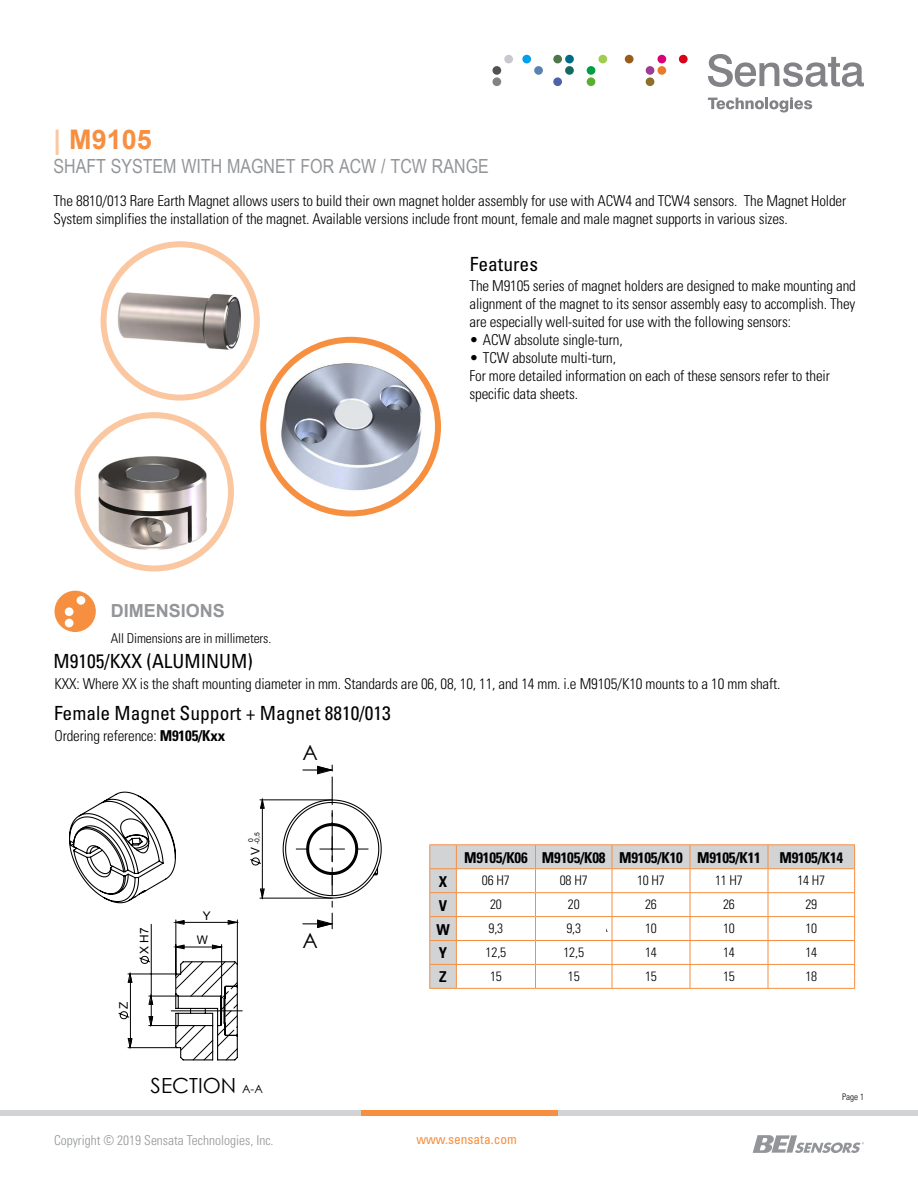
<style>
.page{position:relative;width:918px;height:1188px;background:#fff}
.page>*{position:absolute;margin:0;border:0;box-sizing:border-box;transform-origin:0 0}
.t1{font:700 27px "Arial";color:#f78f41}
.t2{font:20.85px "Century Gothic";color:#000}
.t3{font:condensed 19.5px "Univers";color:#000}
.t4{font:19.5px "Arial Narrow";color:#939598}
.t5{font:700 18px "Arial";color:#939598}
.t6{font:300 condensed 15px/18px "Univers";letter-spacing:-.01em;color:#000}
.t7{font:700 condensed 15px "Univers";letter-spacing:-.01em;color:#000}
.t8{font:300 condensed 13.5px "Univers";letter-spacing:-.01em;color:#000}
.t9{font:300 condensed 13.5px "Univers";color:#939598}
.t10{font:condensed 13.5px "Univers";color:#f78f41}
.t11{font:11.85px "Arial";color:#000}
.t12{font:300 condensed 9px "Univers";color:#000}
.t13{font:6.75px/6.3px "Arial";color:#000}
.s1{color:#fbc7a0}
.s2{font-weight:700}
.s3{font-size:6.75px}
.s4{font-size:11.55px}
</style>
<div class="page">
<svg style="left:708px;top:54px;width:156px;height:33px"></svg>
<svg style="left:708px;top:97px;width:104px;height:15px"></svg>
<div style="left:492px;top:77px;width:9px;height:9px;background:#828287;border-radius:50%"></div>
<div style="left:522px;top:55px;width:9px;height:8px;background:#009eed;border-radius:50%"></div>
<div style="left:534px;top:66px;width:9px;height:9px;background:#5982b0;border-radius:50%"></div>
<div style="left:553px;top:55px;width:9px;height:8px;background:#4f784a;border-radius:50%"></div>
<div style="left:565px;top:55px;width:9px;height:8px;background:#006b87;border-radius:50%"></div>
<div style="left:565px;top:66px;width:9px;height:9px;background:#146b5c;border-radius:50%"></div>
<div style="left:553px;top:77px;width:9px;height:9px;background:#4f61ad;border-radius:50%"></div>
<div style="left:598px;top:55px;width:9px;height:8px;background:#a1cc52;border-radius:50%"></div>
<div style="left:587px;top:66px;width:8px;height:9px;background:#009e45;border-radius:50%"></div>
<div style="left:587px;top:77px;width:8px;height:9px;background:#59b030;border-radius:50%"></div>
<div style="left:657px;top:55px;width:9px;height:8px;background:#d9007a;border-radius:50%"></div>
<div style="left:646px;top:66px;width:8px;height:9px;background:#9c3d91;border-radius:50%"></div>
<div style="left:657px;top:66px;width:9px;height:9px;background:#e87a2b;border-radius:50%"></div>
<div style="left:646px;top:77px;width:8px;height:9px;background:#8c7029;border-radius:50%"></div>
<div style="left:679px;top:55px;width:9px;height:8px;background:#d90017;border-radius:50%"></div>
<div style="left:504px;top:55px;width:9px;height:8px;background:#c7c9cc;border-radius:50%"></div>
<div style="left:492px;top:66px;width:9px;height:9px;background:#525254;border-radius:50%"></div>
<div style="left:625px;top:55px;width:9px;height:8px;background:#995c1a;border-radius:50%"></div>
<div style="left:0;top:1110px;width:918px;height:6px;background:#d1d3d4"></div>
<div style="left:361px;top:1110px;width:197px;height:6px;background:#f78f41"></div>
<img style="left:117px;top:292px;width:124px;height:58px">
<div style="left:101px;top:241px;width:159px;height:160px;border:6px solid #fbc7a0;border-radius:50%"></div>
<img style="left:279px;top:361px;width:146px;height:130px">
<div style="left:260px;top:337px;width:181px;height:180px;border:6px solid #f78f41;border-radius:50%"></div>
<img style="left:98px;top:456px;width:109px;height:95px">
<div style="left:75px;top:412px;width:159px;height:160px;border:6px solid #fbc7a0;border-radius:50%"></div>
<div style="left:55px;top:591px;width:41px;height:41px;background:#f78f41;border-radius:50%"></div>
<div style="left:77px;top:596px;width:8px;height:9px;background:#fff;border-radius:50%"></div>
<div style="left:65px;top:607px;width:9px;height:9px;background:#fff;border-radius:50%"></div>
<div style="left:65px;top:619px;width:9px;height:8px;background:#fff;border-radius:50%"></div>
<svg style="left:69px;top:791px;width:107px;height:113px"></svg>
<hr style="left:171px;top:1010px;width:71px;height:1px;background:#000">
<svg style="left:118px;top:920px;width:121px;height:141px"></svg>
<svg style="left:477px;top:845px;width:377px;height:143px"></svg>
<hr style="left:456px;top:844px;width:80px;height:1px;background:#f78f41">
<hr style="left:536px;top:844px;width:76px;height:1px;background:#f78f41">
<hr style="left:612px;top:844px;width:78px;height:1px;background:#f78f41">
<hr style="left:690px;top:844px;width:78px;height:1px;background:#f78f41">
<hr style="left:768px;top:844px;width:87px;height:1px;background:#f78f41">
<hr style="left:456px;top:868px;width:80px;height:1px;background:#f78f41">
<hr style="left:536px;top:868px;width:76px;height:1px;background:#f78f41">
<hr style="left:612px;top:868px;width:78px;height:1px;background:#f78f41">
<hr style="left:690px;top:868px;width:78px;height:1px;background:#f78f41">
<hr style="left:768px;top:868px;width:87px;height:1px;background:#f78f41">
<hr style="left:456px;top:892px;width:80px;height:1px;background:#f78f41">
<hr style="left:536px;top:892px;width:76px;height:1px;background:#f78f41">
<hr style="left:612px;top:892px;width:78px;height:1px;background:#f78f41">
<hr style="left:690px;top:892px;width:78px;height:1px;background:#f78f41">
<hr style="left:768px;top:892px;width:87px;height:1px;background:#f78f41">
<hr style="left:456px;top:916px;width:80px;height:1px;background:#f78f41">
<hr style="left:536px;top:916px;width:76px;height:1px;background:#f78f41">
<hr style="left:612px;top:916px;width:78px;height:1px;background:#f78f41">
<hr style="left:690px;top:916px;width:78px;height:1px;background:#f78f41">
<hr style="left:768px;top:916px;width:87px;height:1px;background:#f78f41">
<hr style="left:456px;top:940px;width:80px;height:1px;background:#f78f41">
<hr style="left:536px;top:940px;width:76px;height:1px;background:#f78f41">
<hr style="left:612px;top:940px;width:78px;height:1px;background:#f78f41">
<hr style="left:690px;top:940px;width:78px;height:1px;background:#f78f41">
<hr style="left:768px;top:940px;width:87px;height:1px;background:#f78f41">
<svg style="left:250px;top:765px;width:227px;height:224px"></svg>
<svg style="left:483px;top:844px;width:100px;height:144px"></svg>
<hr style="left:456px;top:964px;width:80px;height:1px;background:#f78f41">
<hr style="left:536px;top:964px;width:76px;height:1px;background:#f78f41">
<hr style="left:612px;top:964px;width:78px;height:1px;background:#f78f41">
<hr style="left:690px;top:964px;width:78px;height:1px;background:#f78f41">
<hr style="left:768px;top:964px;width:87px;height:1px;background:#f78f41">
<svg style="left:612px;top:845px;width:1px;height:143px"></svg>
<svg style="left:690px;top:845px;width:1px;height:143px"></svg>
<svg style="left:768px;top:845px;width:1px;height:143px"></svg>
<svg style="left:854px;top:845px;width:1px;height:143px"></svg>
<hr style="left:456px;top:988px;width:80px;height:1px;background:#f78f41">
<hr style="left:536px;top:988px;width:76px;height:1px;background:#f78f41">
<hr style="left:612px;top:988px;width:78px;height:1px;background:#f78f41">
<hr style="left:690px;top:988px;width:78px;height:1px;background:#f78f41">
<hr style="left:768px;top:988px;width:87px;height:1px;background:#f78f41">
<svg style="left:753px;top:1135px;width:111px;height:18px"></svg>
<h1 class="t1" style="left:53px;top:122px;width:100px"><span class="s1">|</span> M9105</h1>
<h3 class="t4" style="left:53px;top:152px;width:437px">SHAFT SYSTEM WITH MAGNET FOR ACW / TCW RANGE</h3>
<p class="t6" style="left:53px;top:192px;width:794px">The 8810/013 Rare Earth Magnet allows users to build their own magnet holder assembly for use with ACW4 and TCW4 sensors. The Magnet Holder<br>System simplifies the installation of the magnet. Available versions include front mount, female and male magnet supports in various sizes.</p>
<h3 class="t3" style="left:470px;top:251px;width:70px">Features</h3>
<p class="t5" style="left:111px;top:598px;width:116px">DIMENSIONS</p>
<p class="t8" style="left:111px;top:630px;width:162px">All Dimensions are in millimeters.</p>
<h3 class="t3" style="left:53px;top:649px;width:201px">M9105/KXX (ALUMINUM)</h3>
<p class="t6" style="left:469px;top:277px;width:388px;text-align:justify">The M9105 series of magnet holders are designed to make mounting and alignment of the magnet to its sensor assembly easy to accomplish. They are especially well-suited for use with the following sensors:</p>
<p class="t6" style="left:469px;top:331px;width:155px">• ACW absolute single-turn,</p>
<p class="t6" style="left:469px;top:349px;width:362px">• TCW absolute multi-turn,<br>For more detailed information on each of these sensors refer to their specific data sheets.</p>
<p class="t6" style="left:55px;top:675px;width:727px">KXX: Where XX is the shaft mounting diameter in mm. Standards are 06, 08, 10, 11, and 14 mm. i.e M9105/K10 mounts to a 10 mm shaft.</p>
<p class="t6" style="left:55px;top:727px;width:172px">Ordering reference: <span class="s2">M9105/Kxx</span></p>
<h3 class="t3" style="left:54px;top:701px;width:338px">Female Magnet Support + Magnet 8810/013</h3>
<h2 class="t2" style="left:303px;top:738px;width:17px">A</h2>
<p class="t11" style="left:203px;top:908px;width:9px">Y</p>
<p class="t11" style="left:137px;top:954px;width:28px;rotate:-90deg">X H7</p>
<p class="t11" style="left:197px;top:932px;width:13px">W</p>
<p class="t11" style="left:116px;top:1009px;width:9px;rotate:-90deg">Z</p>
<p class="t13" style="left:248px;top:842px;width:11px;rotate:-90deg">0<br>0,5</p>
<p class="t11" style="left:248px;top:855px;width:15px;rotate:-90deg">V <span class="s3">-</span></p>
<h2 class="t2" style="left:151px;top:1071px;width:114px">SECTION <span class="s4">A-A</span></h2>
<h2 class="t2" style="left:303px;top:926px;width:17px">A</h2>
<p class="t7" style="left:464px;top:848px;width:381px">M9105/K06 M9105/K08 M9105/K10 M9105/K11 M9105/K14</p>
<p class="t7" style="left:439px;top:872px;width:10px">X</p>
<p class="t8" style="left:482px;top:873px;width:29px">06 H7</p>
<p class="t8" style="left:560px;top:873px;width:29px">08 H7</p>
<p class="t8" style="left:637px;top:873px;width:29px">10 H7</p>
<p class="t8" style="left:715px;top:873px;width:29px">11 H7</p>
<p class="t8" style="left:797px;top:873px;width:29px">14 H7</p>
<p class="t7" style="left:439px;top:896px;width:10px">V</p>
<p class="t8" style="left:490px;top:896px;width:13px">20</p>
<p class="t8" style="left:568px;top:896px;width:13px">20</p>
<p class="t8" style="left:645px;top:896px;width:13px">26</p>
<p class="t8" style="left:723px;top:896px;width:13px">26</p>
<p class="t8" style="left:805px;top:896px;width:13px">29</p>
<p class="t7" style="left:436px;top:920px;width:15px">W</p>
<p class="t8" style="left:489px;top:920px;width:16px">9,3</p>
<p class="t8" style="left:566px;top:920px;width:16px">9,3</p>
<p class="t8" style="left:645px;top:920px;width:13px">10</p>
<p class="t8" style="left:723px;top:920px;width:13px">10</p>
<p class="t8" style="left:805px;top:920px;width:13px">10</p>
<p class="t7" style="left:439px;top:944px;width:10px">Y</p>
<p class="t8" style="left:486px;top:944px;width:22px">12,5</p>
<p class="t8" style="left:563px;top:944px;width:22px">12,5</p>
<p class="t8" style="left:645px;top:944px;width:13px">14</p>
<p class="t8" style="left:723px;top:944px;width:13px">14</p>
<p class="t8" style="left:805px;top:944px;width:13px">14</p>
<p class="t7" style="left:439px;top:968px;width:9px">Z</p>
<p class="t8" style="left:490px;top:968px;width:13px">15</p>
<p class="t8" style="left:568px;top:968px;width:13px">15</p>
<p class="t8" style="left:645px;top:968px;width:13px">15</p>
<p class="t8" style="left:723px;top:968px;width:13px">15</p>
<p class="t8" style="left:805px;top:968px;width:13px">18</p>
<p class="t12" style="left:842px;top:1092px;width:23px">Page 1</p>
<p class="t9" style="left:54px;top:1132px;width:221px">Copyright © 2019 Sensata Technologies, Inc.</p>
<p class="t10" style="left:416px;top:1131px;width:102px">www.sensata.com</p>
</div>
